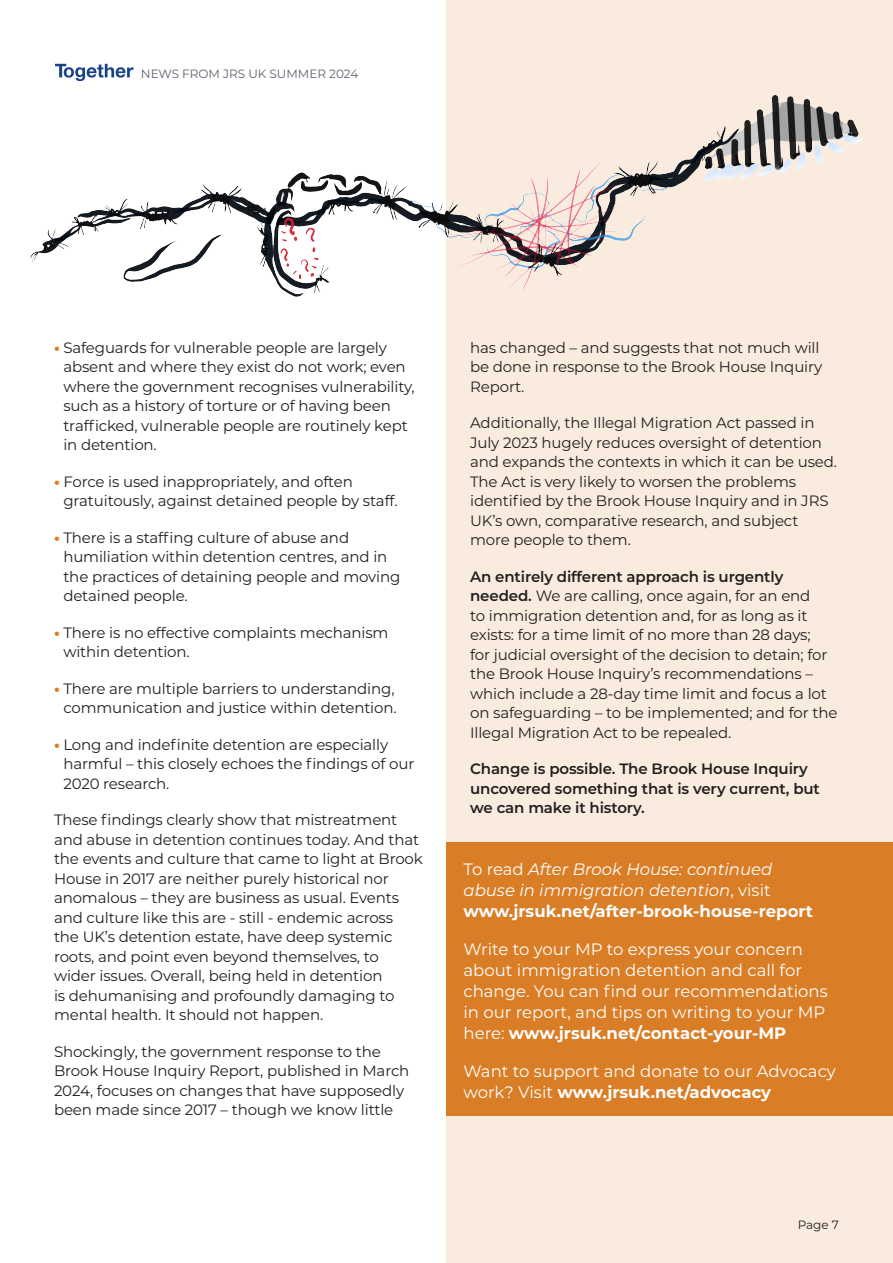
<style>
.page{position:relative;width:893px;height:1263px;background:#fff}
.page>*{position:absolute;margin:0;border:0;box-sizing:border-box;transform-origin:0 0}
.t1{font:16.5px/21px "Montserrat";color:#fff}
.t2{font:italic 16.5px/21px "Montserrat";color:#fff}
.t3{font:15px/19.5px "Montserrat";letter-spacing:-.01em;color:#231f20}
.t4{font:600 15px/19.5px "Montserrat";letter-spacing:-.01em;color:#231f20}
.t5{font:12px "Montserrat";color:#5c616b}
.t6{font:12px "Montserrat";color:#231f20}
.s1{font-weight:800;color:#d97d26}
.s2{font-weight:600}
.s3{font-style:normal}
.s4{font-weight:700;font-style:normal}
.s5{font-weight:700}
</style>
<div class="page">
<div style="left:446px;top:0;width:447px;height:1263px;background:#f9ebde"></div>
<svg style="left:55px;top:64px;width:78px;height:16px"></svg>
<div style="left:446px;top:842px;width:447px;height:273px;background:#d97d26"></div>
<img style="left:30px;top:80px;width:833px;height:217px">
<p class="t5" style="left:141px;top:65px;width:219px">NEWS FROM JRS UK SUMMER 2024</p>
<p class="t3" style="left:63px;top:337px;width:353px;text-indent:-9px"><span class="s1">•</span> Safeguards for vulnerable people are largely absent and where they exist do not work; even where the government recognises vulnerability, such as a history of torture or of having been trafficked, vulnerable people are routinely kept in detention.</p>
<p class="t3" style="left:63px;top:471px;width:336px;text-indent:-9px"><span class="s1">•</span> Force is used inappropriately, and often gratuitously, against detained people by staff.</p>
<p class="t3" style="left:63px;top:527px;width:338px;text-indent:-9px"><span class="s1">•</span> There is a staffing culture of abuse and humiliation within detention centres, and in the practices of detaining people and moving detained people.</p>
<p class="t3" style="left:63px;top:622px;width:327px;text-indent:-9px"><span class="s1">•</span> There is no effective complaints mechanism within detention.</p>
<p class="t3" style="left:54px;top:678px;width:344px;text-align:right"><span class="s1">•</span> There are multiple barriers to understanding, communication and justice within detention.</p>
<p class="t3" style="left:63px;top:734px;width:353px;text-indent:-9px"><span class="s1">•</span> Long and indefinite detention are especially harmful – this closely echoes the findings of our<br>2020 research.</p>
<p class="t3" style="left:54px;top:809px;width:370px">These findings clearly show that mistreatment and abuse in detention continues today. And that the events and culture that came to light at Brook House in 2017 are neither purely historical nor anomalous – they are business as usual. Events and culture like this are - still - endemic across<br>the UK’s detention estate, have deep systemic roots, and point even beyond themselves, to wider issues. Overall, being held in detention<br>is dehumanising and profoundly damaging to mental health. It should not happen.</p>
<p class="t3" style="left:54px;top:1041px;width:357px">Shockingly, the government response to the Brook House Inquiry Report, published in March 2024, focuses on changes that have supposedly been made since 2017 – though we know little</p>
<p class="t3" style="left:470px;top:337px;width:354px">has changed – and suggests that not much will be done in response to the Brook House Inquiry<br>Report.</p>
<p class="t3" style="left:470px;top:412px;width:368px">Additionally, the Illegal Migration Act passed in July 2023 hugely reduces oversight of detention and expands the contexts in which it can be used.<br>The Act is very likely to worsen the problems identified by the Brook House Inquiry and in JRS UK’s own, comparative research, and subject more people to them.</p>
<p class="t3" style="left:470px;top:566px;width:369px"><span class="s2">An entirely different approach is urgently needed.</span> We are calling, once again, for an end<br>to immigration detention and, for as long as it exists: for a time limit of no more than 28 days;<br>for judicial oversight of the decision to detain; for the Brook House Inquiry’s recommendations – which include a 28-day time limit and focus a lot on safeguarding – to be implemented; and for the Illegal Migration Act to be repealed.</p>
<p class="t4" style="left:470px;top:758px;width:351px">Change is possible. The Brook House Inquiry uncovered something that is very current, but we can make it history.</p>
<p class="t2" style="left:463px;top:858px;width:351px"><span class="s3">To read</span> After Brook House: continued abuse in immigration detention<span class="s3">, visit </span><span class="s4">www.jrsuk.net/after-brook-house-report</span></p>
<p class="t1" style="left:463px;top:938px;width:366px">Write to your MP to express your concern about immigration detention and call for change. You can find our recommendations in our report, and tips on writing to your MP here: <span class="s5">www.jrsuk.net/contact-your-MP</span></p>
<p class="t1" style="left:463px;top:1060px;width:374px">Want to support and donate to our Advocacy work? Visit <span class="s5">www.jrsuk.net/advocacy</span></p>
<p class="t6" style="left:798px;top:1216px;width:43px">Page 7</p>
</div>
